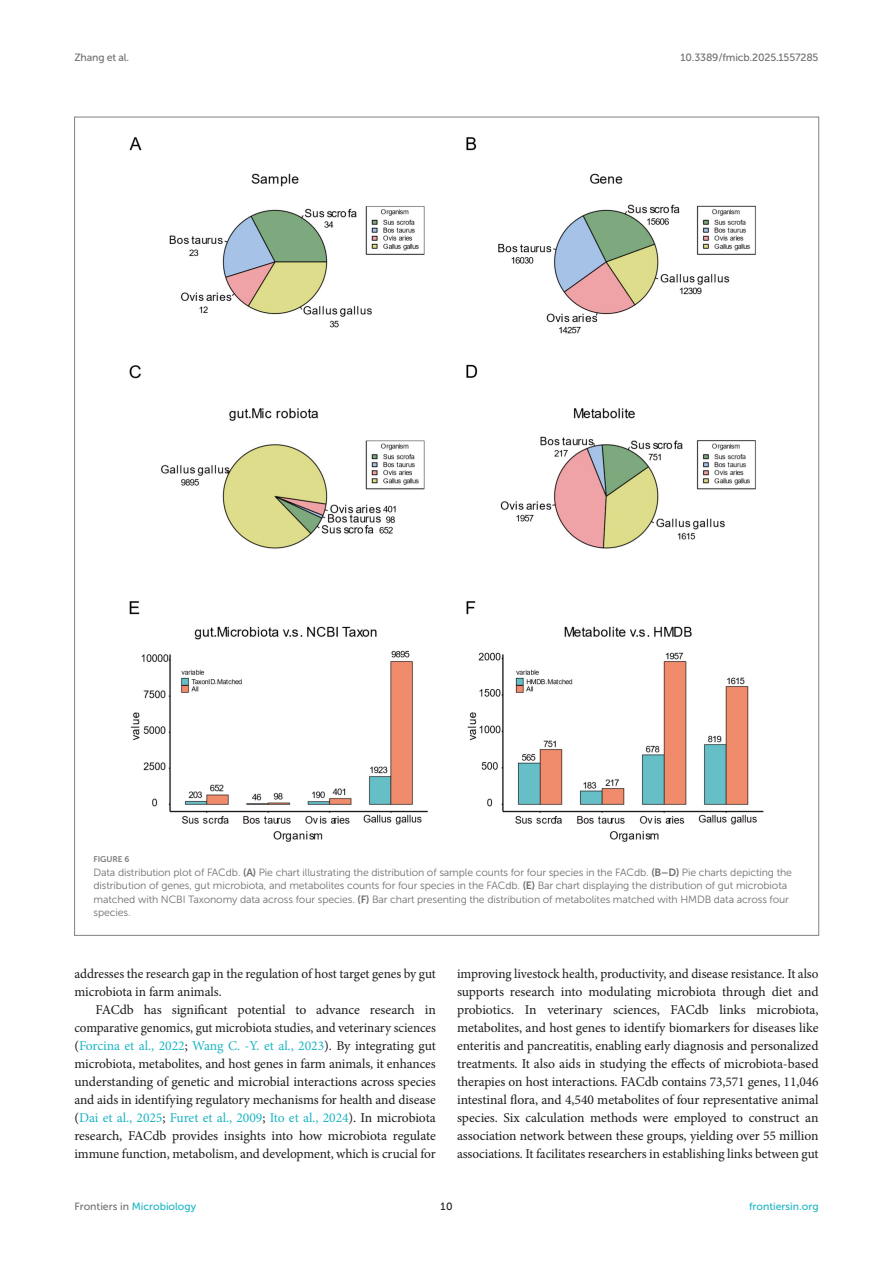
<style>
.page{position:relative;width:893px;height:1263px;background:#fff}
.page>*{position:absolute;margin:0;border:0;box-sizing:border-box;transform-origin:0 0}
.TEXT{font:13.5px/18px "Minion Pro";letter-spacing:-.005em;color:#1b1c1b;text-align:justify}
.FIG_LEG{font:10.5px/13.5px "Museo Sans 300";letter-spacing:-.01em;color:#706f70}
.t1{font:10.5px "Museo Sans 500";color:#1db5c3}
.t2{font:10.5px "Museo Sans 500";letter-spacing:-.015em;color:#706f70}
.t3{font:10.5px "Museo Sans 500";color:#1b1c1b}
.FIG_HD{font:8.25px "Museo Sans 700";letter-spacing:-.01em;color:#7e7f7f}
.s1{font-family:"Museo Sans 700"}
.s2{color:#1db5c3}
.s3{color:#706f70}
</style>
<div class="page">
<img style="left:129px;top:137px;width:635px;height:705px">
<p class="t2" style="left:74px;top:51px;width:56px">Zhang et al.</p>
<p class="t2" style="left:681px;top:51px;width:139px">10.3389/fmicb.2025.1557285</p>
<p class="FIG_HD" style="left:94px;top:855px;width:37px">FIGURE 6</p>
<p class="FIG_LEG" style="left:94px;top:866px;width:700px">Data distribution plot of FACdb. <span class="s1">(A)</span> Pie chart illustrating the distribution of sample counts for four species in the FACdb. <span class="s1">(B–D)</span> Pie charts depicting the distribution of genes, gut microbiota, and metabolites counts for four species in the FACdb. <span class="s1">(E)</span> Bar chart displaying the distribution of gut microbiota matched with NCBI Taxonomy data across four species. <span class="s1">(F)</span> Bar chart presenting the distribution of metabolites matched with HMDB data across four species.</p>
<p class="TEXT" style="left:74px;top:965px;width:363px">addresses the research gap in the regulation of host target genes by gut microbiota in farm animals.</p>
<p class="TEXT" style="left:74px;top:1001px;width:363px;text-indent:21px">FACdb has significant potential to advance research in comparative genomics, gut microbiota studies, and veterinary sciences (<span class="s2">Forcina et al., 2022</span>; <span class="s2">Wang C. -Y. et al., 2023</span>). By integrating gut microbiota, metabolites, and host genes in farm animals, it enhances understanding of genetic and microbial interactions across species and aids in identifying regulatory mechanisms for health and disease (<span class="s2">Dai et al., 2025</span>; <span class="s2">Furet et al., 2009</span>; <span class="s2">Ito et al., 2024</span>). In microbiota research, FACdb provides insights into how microbiota regulate immune function, metabolism, and development, which is crucial for</p>
<p class="TEXT" style="left:457px;top:965px;width:363px">improving livestock health, productivity, and disease resistance. It also supports research into modulating microbiota through diet and probiotics. In veterinary sciences, FACdb links microbiota, metabolites, and host genes to identify biomarkers for diseases like enteritis and pancreatitis, enabling early diagnosis and personalized treatments. It also aids in studying the effects of microbiota-based therapies on host interactions. FACdb contains 73,571 genes, 11,046 intestinal flora, and 4,540 metabolites of four representative animal species. Six calculation methods were employed to construct an association network between these groups, yielding over 55 million associations. It facilitates researchers in establishing links between gut</p>
<p class="t1" style="left:74px;top:1200px;width:123px"><span class="s3">Frontiers in</span> Microbiology</p>
<p class="t3" style="left:440px;top:1200px;width:14px">10</p>
<p class="t1" style="left:749px;top:1200px;width:71px">frontiersin.org</p>
</div>
